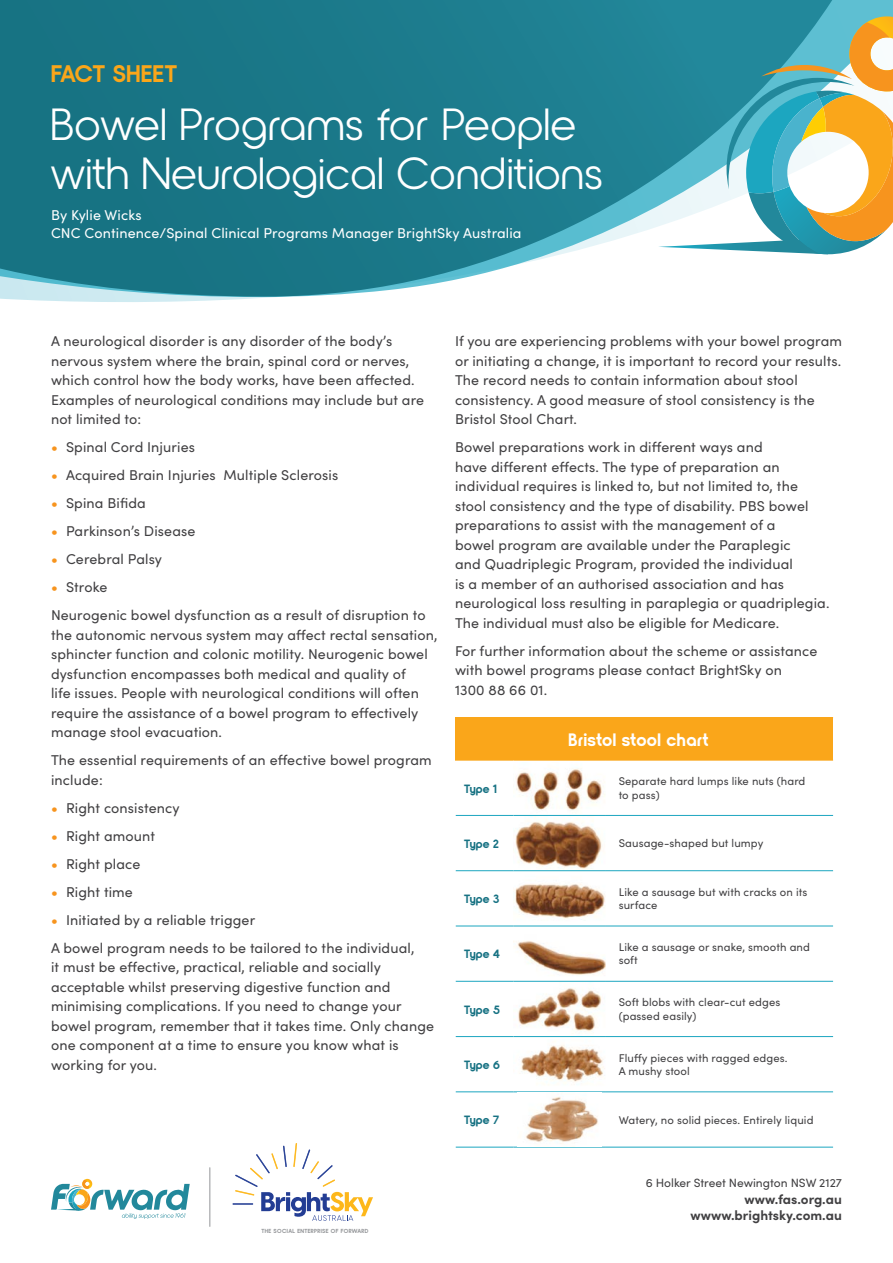
<style>
.page{position:relative;width:893px;height:1263px;background:#fff}
.page>*{position:absolute;margin:0;border:0;box-sizing:border-box;transform-origin:0 0}
.t1{font:45px/49.5px "Nordique Pro";letter-spacing:.02em;color:#fff}
.t2{font:700 24px "Nordique Pro";letter-spacing:.025em;color:#faa61a}
.t3{font:700 18px "Nordique Pro";letter-spacing:.02em;color:#fff}
.t4{font:14.25px/19.5px "Sofia Pro";letter-spacing:.01em;color:#414042}
.t5{font:14.25px/18px "Sofia Pro";letter-spacing:.01em;color:#fff}
.t6{font:700 13.5px/16.5px "Sofia Pro";color:#414042;text-align:right}
.t7{font:700 12px "Nordique Pro";letter-spacing:.01em;color:#177283}
.t8{font:12px "Sofia Pro";color:#414042}
.t9{font:11.25px/13.5px "Sofia Pro";letter-spacing:.01em;color:#414042}
.t10{font:700 5.85px "Nordique Pro";letter-spacing:.06em;color:#939598}
.s1{font-weight:900;color:#f7941e}
</style>
<div class="page">
<svg style="left:0;top:0;width:832px;height:297px;background:#318796"></svg>
<svg style="left:51px;top:1179px;width:139px;height:40px"></svg>
<hr style="left:210px;top:1168px;width:1px;height:58px;background:#939598">
<svg style="left:233px;top:1143px;width:140px;height:78px"></svg>
<svg style="left:658px;top:16px;width:235px;height:238px"></svg>
<div style="left:456px;top:718px;width:377px;height:42px;background:#faa61a"></div>
<hr style="left:456px;top:815px;width:57px;height:1px;background:#1ca6c0">
<hr style="left:513px;top:815px;width:93px;height:1px;background:#1ca6c0">
<hr style="left:606px;top:815px;width:227px;height:1px;background:#1ca6c0">
<hr style="left:456px;top:870px;width:57px;height:1px;background:#1ca6c0">
<hr style="left:513px;top:870px;width:93px;height:1px;background:#1ca6c0">
<hr style="left:606px;top:870px;width:227px;height:1px;background:#1ca6c0">
<hr style="left:456px;top:926px;width:57px;height:1px;background:#1ca6c0">
<hr style="left:513px;top:926px;width:93px;height:1px;background:#1ca6c0">
<hr style="left:606px;top:926px;width:227px;height:1px;background:#1ca6c0">
<hr style="left:456px;top:981px;width:57px;height:1px;background:#1ca6c0">
<hr style="left:513px;top:981px;width:93px;height:1px;background:#1ca6c0">
<hr style="left:606px;top:981px;width:227px;height:1px;background:#1ca6c0">
<hr style="left:456px;top:1036px;width:57px;height:1px;background:#1ca6c0">
<hr style="left:513px;top:1036px;width:93px;height:1px;background:#1ca6c0">
<hr style="left:606px;top:1036px;width:227px;height:1px;background:#1ca6c0">
<hr style="left:456px;top:1091px;width:57px;height:1px;background:#1ca6c0">
<hr style="left:513px;top:1091px;width:93px;height:1px;background:#1ca6c0">
<hr style="left:606px;top:1091px;width:227px;height:1px;background:#1ca6c0">
<hr style="left:456px;top:1147px;width:57px;height:1px;background:#1ca6c0">
<hr style="left:513px;top:1147px;width:93px;height:1px;background:#1ca6c0">
<hr style="left:606px;top:1147px;width:227px;height:1px;background:#1ca6c0">
<hr style="left:455px;top:717px;width:58px;height:1px;background:#faa61a">
<hr style="left:513px;top:717px;width:93px;height:1px;background:#faa61a">
<hr style="left:606px;top:717px;width:227px;height:1px;background:#faa61a">
<hr style="left:455px;top:760px;width:58px;height:1px;background:#faa61a">
<hr style="left:513px;top:760px;width:93px;height:1px;background:#faa61a">
<hr style="left:606px;top:760px;width:227px;height:1px;background:#faa61a">
<hr style="left:455px;top:718px;width:1px;height:42px;background:#faa61a">
<img style="left:516px;top:769px;width:89px;height:41px">
<img style="left:513px;top:821px;width:89px;height:48px">
<img style="left:515px;top:883px;width:90px;height:36px">
<img style="left:513px;top:941px;width:93px;height:34px">
<img style="left:518px;top:988px;width:84px;height:44px">
<img style="left:521px;top:1045px;width:84px;height:40px">
<img style="left:525px;top:1097px;width:73px;height:47px">
<h2 class="t2" style="left:51px;top:59px;width:127px">FACT SHEET</h2>
<h1 class="t1" style="left:51px;top:99px;width:553px">Bowel Programs for People with Neurological Conditions</h1>
<p class="t5" style="left:51px;top:205px;width:472px">By Kylie Wicks<br>CNC Continence/Spinal Clinical Programs Manager BrightSky Australia</p>
<p class="t4" style="left:51px;top:331px;width:375px">A neurological disorder is any disorder of the body’s nervous system where the brain, spinal cord or nerves, which control how the body works, have been affected.<br>Examples of neurological conditions may include but are not limited to:</p>
<p class="t4" style="left:51px;top:437px;width:146px"><span class="s1">•</span> Spinal Cord Injuries</p>
<p class="t4" style="left:51px;top:465px;width:289px"><span class="s1">•</span> Acquired Brain Injuries Multiple Sclerosis</p>
<p class="t4" style="left:51px;top:493px;width:96px"><span class="s1">•</span> Spina Bifida</p>
<p class="t4" style="left:51px;top:521px;width:146px"><span class="s1">•</span> Parkinson’s Disease</p>
<p class="t4" style="left:51px;top:549px;width:113px"><span class="s1">•</span> Cerebral Palsy</p>
<p class="t4" style="left:51px;top:573px;width:376px;line-height:28px"><span class="s1">•</span> Stroke<br>Neurogenic bowel dysfunction as a result of disruption to</p>
<p class="t4" style="left:51px;top:624px;width:388px">the autonomic nervous system may affect rectal sensation, sphincter function and colonic motility. Neurogenic bowel dysfunction encompasses both medical and quality of<br>life issues. People with neurological conditions will often require the assistance of a bowel program to effectively manage stool evacuation.</p>
<p class="t4" style="left:51px;top:750px;width:382px">The essential requirements of an effective bowel program include:</p>
<p class="t4" style="left:51px;top:797px;width:130px"><span class="s1">•</span> Right consistency</p>
<p class="t4" style="left:51px;top:825px;width:106px"><span class="s1">•</span> Right amount</p>
<p class="t4" style="left:51px;top:853px;width:91px"><span class="s1">•</span> Right place</p>
<p class="t4" style="left:51px;top:881px;width:83px"><span class="s1">•</span> Right time</p>
<p class="t4" style="left:51px;top:905px;width:365px;line-height:28px"><span class="s1">•</span> Initiated by a reliable trigger<br>A bowel program needs to be tailored to the individual,</p>
<p class="t4" style="left:51px;top:957px;width:385px">it must be effective, practical, reliable and socially acceptable whilst preserving digestive function and minimising complications. If you need to change your bowel program, remember that it takes time. Only change one component at a time to ensure you know what is working for you.</p>
<p class="t4" style="left:455px;top:331px;width:388px">If you are experiencing problems with your bowel program or initiating a change, it is important to record your results.<br>The record needs to contain information about stool consistency. A good measure of stool consistency is the Bristol Stool Chart.</p>
<p class="t4" style="left:455px;top:437px;width:376px">Bowel preparations work in different ways and<br>have different effects. The type of preparation an individual requires is linked to, but not limited to, the stool consistency and the type of disability. PBS bowel preparations to assist with the management of a<br>bowel program are available under the Paraplegic<br>and Quadriplegic Program, provided the individual<br>is a member of an authorised association and has neurological loss resulting in paraplegia or quadriplegia.<br>The individual must also be eligible for Medicare.</p>
<p class="t4" style="left:455px;top:640px;width:364px">For further information about the scheme or assistance with bowel programs please contact BrightSky on<br>1300 88 66 01.</p>
<p class="t3" style="left:568px;top:729px;width:141px">Bristol stool chart</p>
<p class="t7" style="left:464px;top:781px;width:34px">Type 1</p>
<p class="t9" style="left:619px;top:774px;width:188px">Separate hard lumps like nuts (hard to pass)</p>
<p class="t7" style="left:464px;top:837px;width:36px">Type 2</p>
<p class="t9" style="left:619px;top:836px;width:146px">Sausage-shaped but lumpy</p>
<p class="t7" style="left:464px;top:892px;width:36px">Type 3</p>
<p class="t9" style="left:619px;top:884px;width:190px">Like a sausage but with cracks on its surface</p>
<p class="t7" style="left:464px;top:947px;width:37px">Type 4</p>
<p class="t9" style="left:619px;top:940px;width:193px">Like a sausage or snake, smooth and soft</p>
<p class="t7" style="left:464px;top:1002px;width:37px">Type 5</p>
<p class="t9" style="left:619px;top:995px;width:163px">Soft blobs with clear-cut edges (passed easily)</p>
<p class="t7" style="left:464px;top:1058px;width:37px">Type 6</p>
<p class="t9" style="left:619px;top:1050px;width:170px">Fluffy pieces with ragged edges.<br>A mushy stool</p>
<p class="t7" style="left:464px;top:1113px;width:36px">Type 7</p>
<p class="t9" style="left:619px;top:1112px;width:196px">Watery, no solid pieces. Entirely liquid</p>
<p class="t10" style="left:261px;top:1227px;width:109px">THE SOCIAL ENTERPRISE OF FORWARD</p>
<p class="t8" style="left:646px;top:1174px;width:198px">6 Holker Street Newington NSW 2127</p>
<p class="t6" style="left:691px;top:1190px;width:153px">www.fas.org.au wwww.brightsky.com.au</p>
</div>
